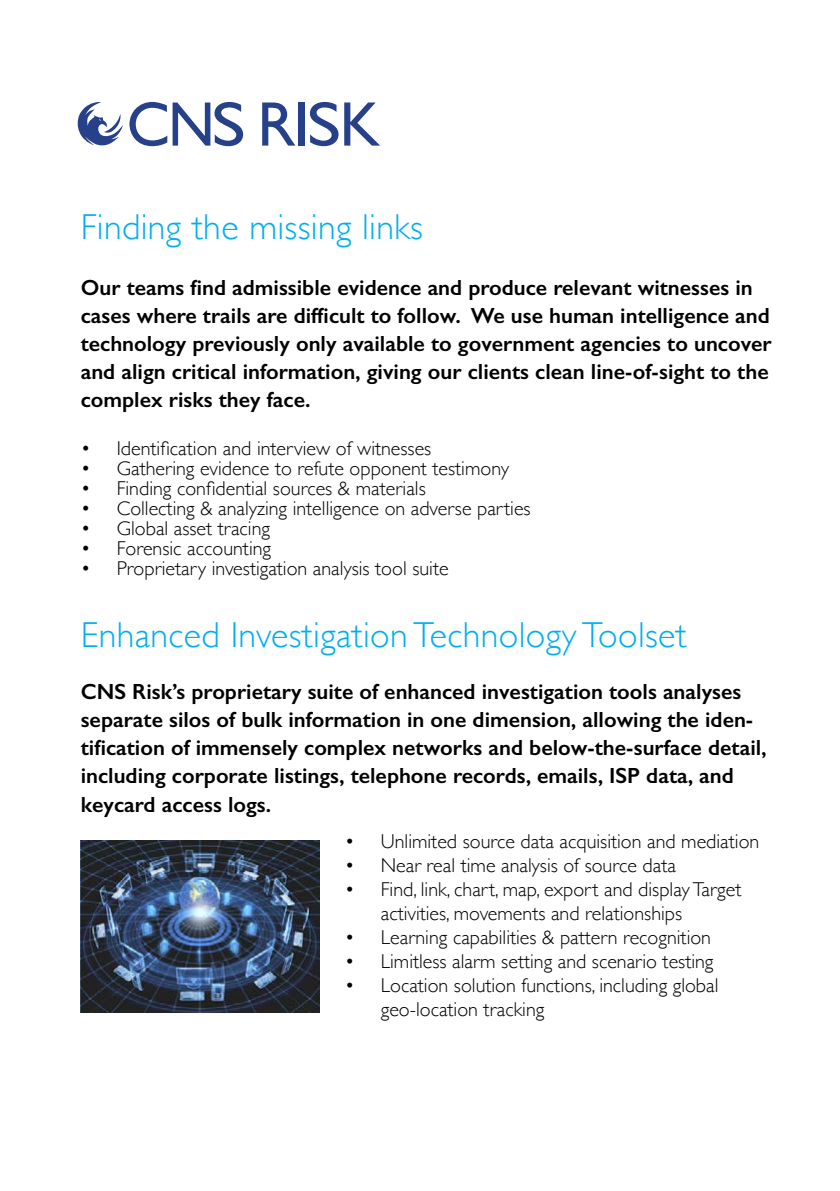
<style>
.page{position:relative;width:840px;height:1191px;background:#fff}
.page>*{position:absolute;margin:0;border:0;box-sizing:border-box;transform-origin:0 0}
.t1{font:300 36px "Gill Sans";letter-spacing:.01em;color:#00aeef}
.t2{font:600 22px/28px "Gill Sans";color:#000}
.t3{font:300 20px/24px "Gill Sans";color:#000}
</style>
<div class="page">
<svg style="left:129px;top:102px;width:114px;height:44px"></svg>
<svg style="left:262px;top:102px;width:33px;height:44px"></svg>
<div style="left:298px;top:102px;width:6px;height:44px;background:#26418a"></div>
<svg style="left:310px;top:102px;width:28px;height:44px"></svg>
<svg style="left:344px;top:102px;width:36px;height:44px"></svg>
<svg style="left:78px;top:102px;width:45px;height:44px"></svg>
<img style="left:81px;top:840px;width:238px;height:172px">
<h1 class="t1" style="left:81px;top:199px;width:343px">Finding the missing links</h1>
<p class="t2" style="left:81px;top:273px;width:692px">Our teams find admissible evidence and produce relevant witnesses in cases where trails are difficult to follow. We use human intelligence and technology previously only available to government agencies to uncover and align critical information, giving our clients clean line-of-sight to the complex risks they face.</p>
<p class="t3" style="left:81px;top:436px;width:352px">• Identification and interview of witnesses</p>
<p class="t3" style="left:81px;top:456px;width:429px">• Gathering evidence to refute opponent testimony</p>
<p class="t3" style="left:81px;top:476px;width:346px">• Finding confidential sources &amp; materials</p>
<p class="t3" style="left:81px;top:496px;width:451px">• Collecting &amp; analyzing intelligence on adverse parties</p>
<p class="t3" style="left:81px;top:516px;width:191px">• Global asset tracing</p>
<p class="t3" style="left:81px;top:536px;width:192px">• Forensic accounting</p>
<p class="t3" style="left:81px;top:556px;width:369px">• Proprietary investigation analysis tool suite</p>
<h1 class="t1" style="left:81px;top:607px;width:607px">Enhanced Investigation Technology Toolset</h1>
<p class="t2" style="left:81px;top:678px;width:687px">CNS Risk’s proprietary suite of enhanced investigation tools analyses separate silos of bulk information in one dimension, allowing the iden&shy;tification of immensely complex networks and below-the-surface detail, including corporate listings, telephone records, emails, ISP data, and keycard access logs.</p>
<p class="t3" style="left:344px;top:829px;width:416px">• Unlimited source data acquisition and mediation</p>
<p class="t3" style="left:344px;top:853px;width:332px">• Near real time analysis of source data</p>
<p class="t3" style="left:380px;top:877px;width:362px;text-indent:-36px">• Find, link, chart, map, export and displayTarget activities, movements and relationships</p>
<p class="t3" style="left:344px;top:925px;width:367px">• Learning capabilities &amp; pattern recognition</p>
<p class="t3" style="left:344px;top:949px;width:370px">• Limitless alarm setting and scenario testing</p>
<p class="t3" style="left:380px;top:973px;width:339px;text-indent:-36px">• Location solution functions, including global geo-location tracking</p>
</div>
